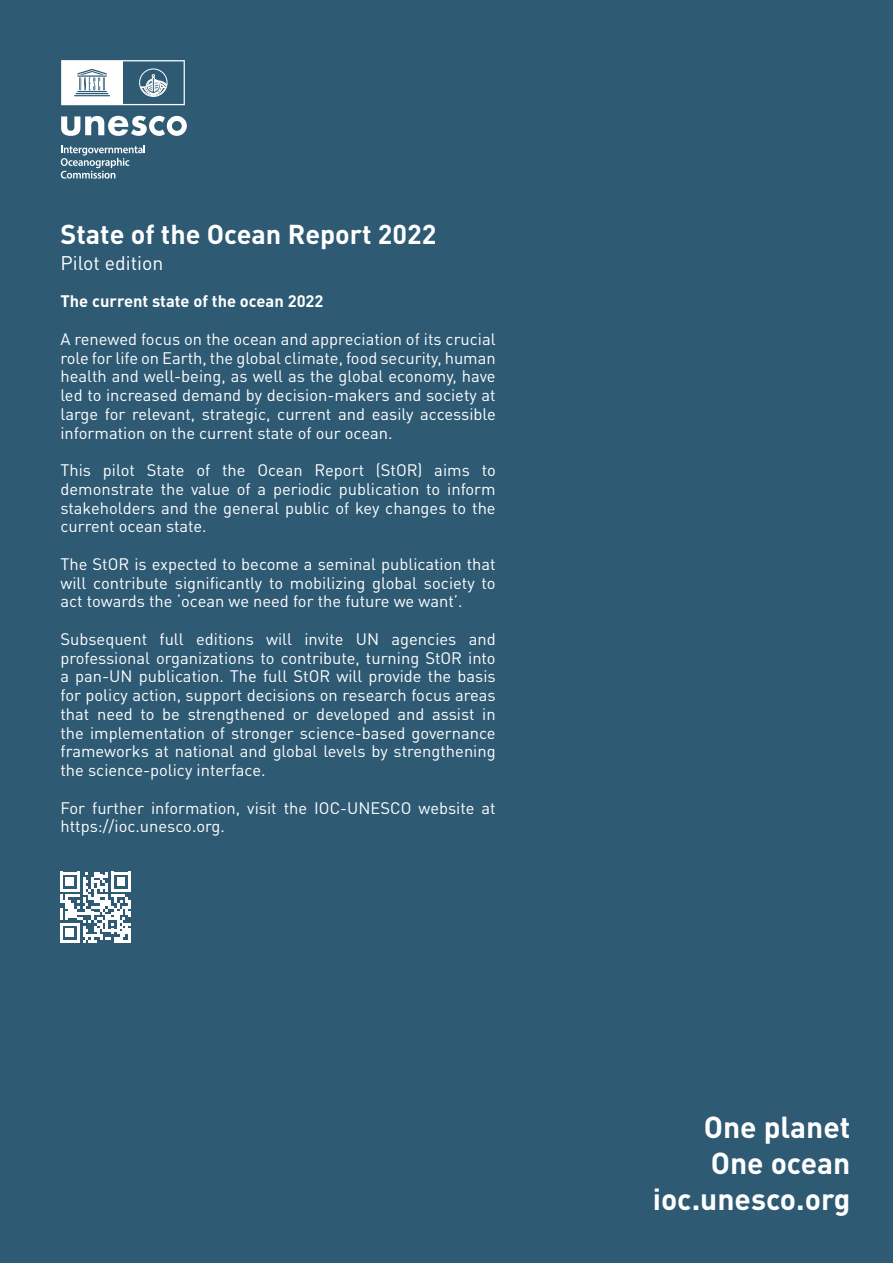
<style>
.page{position:relative;width:893px;height:1263px;background:#2e5a74}
.page>*{position:absolute;margin:0;border:0;box-sizing:border-box;transform-origin:0 0}
.t1{font:700 30px/36px "DINOT";color:#fff;text-align:right}
.t2{font:700 27px "DINOT";color:#fff}
.t3{font:19.5px "DINOT";color:#fff}
.t4{font:16.5px/18.8px "DINOT";color:#fff;text-align:justify}
.t5{font:700 16.5px "DINOT";color:#fff}
</style>
<div class="page">
<svg style="left:61px;top:116px;width:126px;height:20px"></svg>
<svg style="left:61px;top:60px;width:124px;height:45px"></svg>
<svg style="left:61px;top:145px;width:84px;height:34px"></svg>
<svg style="left:60px;top:872px;width:71px;height:71px"></svg>
<h2 class="t2" style="left:60px;top:216px;width:378px">State of the Ocean Report 2022</h2>
<p class="t3" style="left:60px;top:249px;width:104px">Pilot edition</p>
<p class="t5" style="left:60px;top:290px;width:265px">The current state of the ocean 2022</p>
<p class="t4" style="left:60px;top:329px;width:437px">A renewed focus on the ocean and appreciation of its crucial role for life on Earth, the global climate, food security, human health and well-being, as well as the global economy, have led to increased demand by decision-makers and society at large for relevant, strategic, current and easily accessible information on the current state of our ocean.</p>
<p class="t4" style="left:60px;top:460px;width:437px">This pilot State of the Ocean Report (StOR) aims to demonstrate the value of a periodic publication to inform stakeholders and the general public of key changes to the current ocean state.</p>
<p class="t4" style="left:60px;top:554px;width:437px">The StOR is expected to become a seminal publication that will contribute significantly to mobilizing global society to act towards the ‘ocean we need for the future we want’.</p>
<p class="t4" style="left:60px;top:629px;width:437px">Subsequent full editions will invite UN agencies and professional organizations to contribute, turning StOR into a pan-UN publication. The full StOR will provide the basis for policy action, support decisions on research focus areas that need to be strengthened or developed and assist in the implementation of stronger science-based governance frameworks at national and global levels by strengthening the science-policy interface.</p>
<p class="t4" style="left:60px;top:797px;width:437px">For further information, visit the IOC-UNESCO website at https://ioc.unesco.org.</p>
<h1 class="t1" style="left:653px;top:1108px;width:199px">One planet<br>One ocean ioc.unesco.org</h1>
</div>
